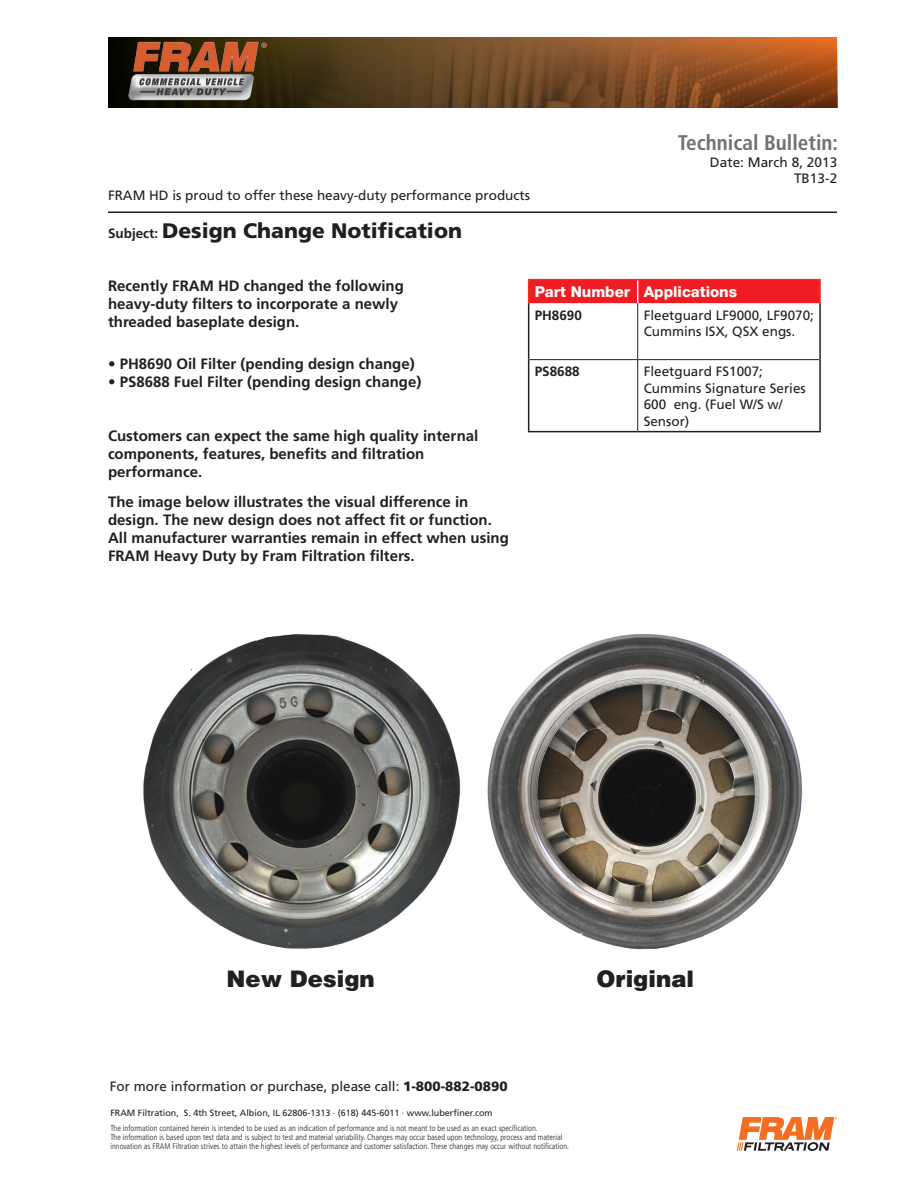
<style>
.page{position:relative;width:918px;height:1188px;background:#fff}
.page>*{position:absolute;margin:0;border:0;box-sizing:border-box;transform-origin:0 0}
.t1{font:900 22.8px "Helvetica";color:#231f20}
.t2{font:700 condensed 21.15px "Frutiger";color:#717074}
.t3{font:900 21px "Frutiger";color:#231f20}
.t4{font:700 15px/18px "Frutiger";color:#231f20}
.t5{font:800 15px "Helvetica Neue";color:#fff}
.t6{font:13.65px "Frutiger";color:#231f20}
.t7{font:13.5px/16.5px "Frutiger";color:#231f20}
.t8{font:700 13.5px "Frutiger";color:#231f20}
.t9{font:9px "Frutiger";color:#231f20}
.t10{font:300 condensed 8.25px/9px "Frutiger";color:#231f20}
.s1{font-weight:700;font-size:13.5px}
.s2{font-weight:900}
</style>
<div class="page">
<hr style="left:108px;top:211px;width:729px;height:2px;background:#231f20">
<img style="left:487px;top:634px;width:316px;height:316px">
<img style="left:143px;top:634px;width:318px;height:315px">
<img style="left:108px;top:38px;width:729px;height:70px">
<hr style="left:528px;top:303px;width:1px;height:57px;background:#231f20">
<hr style="left:819px;top:303px;width:2px;height:57px;background:#231f20">
<hr style="left:528px;top:360px;width:1px;height:71px;background:#231f20">
<hr style="left:819px;top:360px;width:2px;height:71px;background:#231f20">
<hr style="left:528px;top:279px;width:110px;height:1px;background:#ee2e22">
<hr style="left:638px;top:279px;width:183px;height:1px;background:#ee2e22">
<hr style="left:819px;top:280px;width:2px;height:23px;background:#ee2e22">
<hr style="left:637px;top:303px;width:1px;height:56px;background:#231f20">
<hr style="left:529px;top:359px;width:109px;height:1px;background:#231f20">
<hr style="left:638px;top:359px;width:181px;height:1px;background:#231f20">
<hr style="left:637px;top:360px;width:1px;height:71px;background:#231f20">
<div style="left:528px;top:280px;width:291px;height:23px;background:#ee1d23"></div>
<hr style="left:528px;top:431px;width:110px;height:1px;background:#231f20">
<hr style="left:638px;top:431px;width:183px;height:1px;background:#231f20">
<svg style="left:737px;top:1117px;width:100px;height:34px"></svg>
<img style="left:129px;top:42px;width:138px;height:58px">
<p class="t7" style="left:108px;top:186px;width:424px">FRAM HD is proud to offer these heavy-duty performance products</p>
<p class="t2" style="left:678px;top:130px;width:162px">Technical Bulletin:</p>
<p class="t6" style="left:710px;top:154px;width:129px">Date: March 8, 2013</p>
<p class="t6" style="left:794px;top:170px;width:45px">TB13-2</p>
<p class="t3" style="left:108px;top:218px;width:356px"><span class="s1">Subject:</span> Design Change Notification</p>
<p class="t4" style="left:108px;top:276px;width:297px">Recently FRAM HD changed the following heavy-duty filters to incorporate a newly threaded baseplate design.</p>
<p class="t4" style="left:108px;top:355px;width:308px">• PH8690 Oil Filter (pending design change)</p>
<p class="t4" style="left:108px;top:373px;width:315px">• PS8688 Fuel Filter (pending design change)</p>
<p class="t4" style="left:108px;top:427px;width:372px">Customers can expect the same high quality internal components, features, benefits and filtration performance.</p>
<p class="t4" style="left:108px;top:493px;width:402px">The image below illustrates the visual difference in design. The new design does not affect fit or function.<br>All manufacturer warranties remain in effect when using FRAM Heavy Duty by Fram Filtration filters.</p>
<p class="t5" style="left:535px;top:283px;width:97px">Part Number</p>
<p class="t5" style="left:644px;top:283px;width:95px">Applications</p>
<p class="t8" style="left:535px;top:307px;width:49px">PH8690</p>
<p class="t7" style="left:644px;top:307px;width:172px">Fleetguard LF9000, LF9070;<br>Cummins ISX, QSX engs.</p>
<p class="t8" style="left:535px;top:364px;width:47px">PS8688</p>
<p class="t7" style="left:644px;top:363px;width:164px">Fleetguard FS1007;<br>Cummins Signature Series<br>600 eng. (Fuel W/S w/<br>Sensor)</p>
<p class="t1" style="left:227px;top:964px;width:150px">New Design</p>
<p class="t1" style="left:597px;top:964px;width:99px">Original</p>
<p class="t7" style="left:110px;top:1078px;width:399px">For more information or purchase, please call: <span class="s2">1-800-882-0890</span></p>
<p class="t9" style="left:110px;top:1107px;width:384px">FRAM Filtration, S. 4th Street, Albion, IL 62806-1313 · (618) 445-6011 · www.luberfiner.com</p>
<p class="t10" style="left:110px;top:1124px;width:460px">The information contained herein is intended to be used as an indication of performance and is not meant to be used as an exact specification.<br>The information is based upon test data and is subject to test and material variability. Changes may occur based upon technology, process and material innovation as FRAM Filtration strives to attain the highest levels of performance and customer satisfaction. These changes may occur without notification.</p>
</div>
